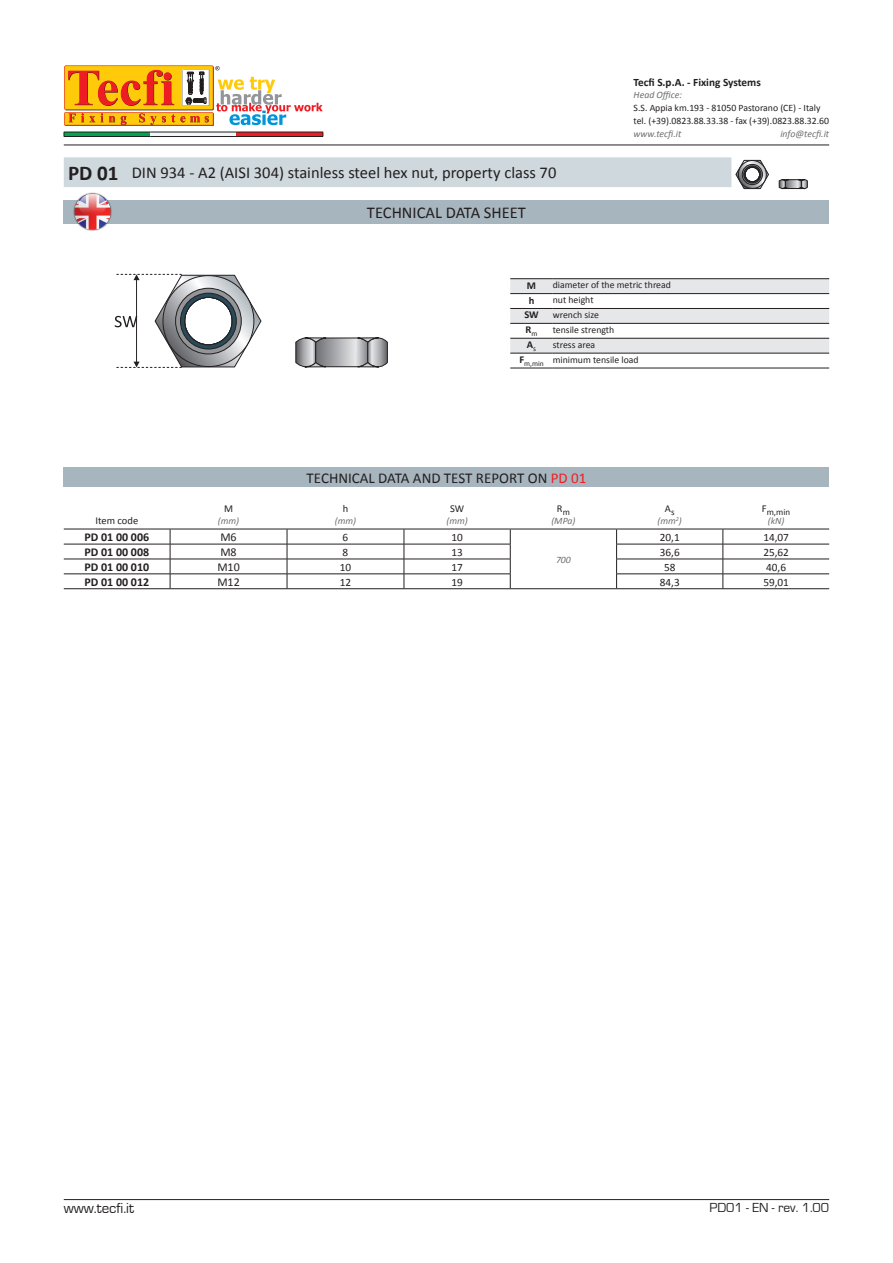
<style>
.page{position:relative;width:893px;height:1263px;background:#fff}
.page>*{position:absolute;margin:0;border:0;box-sizing:border-box;transform-origin:0 0}
.t1{font:700 21px "Calibri";color:#231f20}
.t2{font:16.5px "Calibri";color:#231f20}
.t3{font:15px "Calibri";color:#231f20}
.t4{font:15px "Eurostile";color:#231f20}
.t5{font:13.5px "Eurostile";color:#231f20}
.t6{font:700 12px "Calibri";color:#231f20}
.t7{font:12px "Calibri";color:#231f20}
.t8{font:11.25px "Calibri";color:#231f20}
.t9{font:700 11.25px "Calibri";color:#231f20}
.t10{font:10.5px "Calibri";color:#231f20}
.t11{font:700 10.5px "Calibri";color:#231f20}
.t12{font:9.75px/12.8px "Calibri";color:#231f20}
.t13{font:italic 9.75px "Calibri";color:#6c6d70}
.t14{font:9px "Calibri";color:#231f20}
.t15{font:7.5px "Calibri";color:#231f20}
.s1{color:#ee1d23}
</style>
<div class="page">
<hr style="left:64px;top:1199px;width:765px;height:1px;background:#231f20">
<div style="left:65px;top:113px;width:149px;height:13px;background:#b0491d"></div>
<svg style="left:64px;top:66px;width:259px;height:59px"></svg>
<hr style="left:64px;top:132px;width:86px;height:4px;background:#00a54f">
<hr style="left:150px;top:132px;width:87px;height:4px;background:#eff6f9">
<hr style="left:237px;top:132px;width:86px;height:4px;background:#ee1d23">
<hr style="left:64px;top:132px;width:86px;height:1px;background:#231f20">
<hr style="left:150px;top:132px;width:87px;height:1px;background:#231f20">
<hr style="left:237px;top:132px;width:86px;height:1px;background:#231f20">
<hr style="left:64px;top:136px;width:86px;height:1px;background:#231f20">
<hr style="left:150px;top:136px;width:87px;height:1px;background:#231f20">
<hr style="left:237px;top:136px;width:86px;height:1px;background:#231f20">
<hr style="left:64px;top:145px;width:765px;height:1px;background:#231f20">
<div style="left:64px;top:200px;width:765px;height:23px;background:#a7b6be"></div>
<img style="left:72px;top:192px;width:40px;height:39px">
<svg style="left:779px;top:179px;width:29px;height:11px"></svg>
<svg style="left:295px;top:337px;width:93px;height:31px;background:#a1a1a4"></svg>
<svg style="left:115px;top:274px;width:147px;height:94px"></svg>
<svg style="left:64px;top:157px;width:705px;height:32px;background:#d0d8dc"></svg>
<div style="left:64px;top:468px;width:765px;height:19px;background:#a7b6be"></div>
<svg style="left:510px;top:279px;width:319px;height:74px"></svg>
<hr style="left:510px;top:278px;width:43px;height:1px;background:#231f20">
<hr style="left:553px;top:278px;width:276px;height:1px;background:#231f20">
<hr style="left:510px;top:293px;width:43px;height:1px;background:#231f20">
<hr style="left:553px;top:293px;width:276px;height:1px;background:#231f20">
<hr style="left:510px;top:308px;width:43px;height:1px;background:#231f20">
<hr style="left:553px;top:308px;width:276px;height:1px;background:#231f20">
<hr style="left:510px;top:323px;width:43px;height:1px;background:#231f20">
<hr style="left:553px;top:323px;width:276px;height:1px;background:#231f20">
<hr style="left:510px;top:338px;width:43px;height:1px;background:#231f20">
<hr style="left:553px;top:338px;width:276px;height:1px;background:#231f20">
<hr style="left:510px;top:353px;width:43px;height:1px;background:#231f20">
<hr style="left:553px;top:353px;width:276px;height:1px;background:#231f20">
<hr style="left:510px;top:368px;width:43px;height:1px;background:#231f20">
<hr style="left:553px;top:368px;width:276px;height:1px;background:#231f20">
<hr style="left:64px;top:529px;width:106px;height:1px;background:#231f20">
<hr style="left:170px;top:529px;width:117px;height:1px;background:#231f20">
<hr style="left:287px;top:529px;width:117px;height:1px;background:#231f20">
<hr style="left:404px;top:529px;width:106px;height:1px;background:#231f20">
<hr style="left:510px;top:529px;width:107px;height:1px;background:#231f20">
<hr style="left:617px;top:529px;width:106px;height:1px;background:#231f20">
<hr style="left:723px;top:529px;width:106px;height:1px;background:#231f20">
<hr style="left:510px;top:588px;width:107px;height:1px;background:#231f20">
<hr style="left:64px;top:544px;width:106px;height:1px;background:#231f20">
<hr style="left:170px;top:544px;width:117px;height:1px;background:#231f20">
<hr style="left:287px;top:544px;width:117px;height:1px;background:#231f20">
<hr style="left:404px;top:544px;width:106px;height:1px;background:#231f20">
<hr style="left:616px;top:544px;width:107px;height:1px;background:#231f20">
<hr style="left:723px;top:544px;width:106px;height:1px;background:#231f20">
<hr style="left:64px;top:559px;width:106px;height:1px;background:#231f20">
<hr style="left:170px;top:559px;width:117px;height:1px;background:#231f20">
<hr style="left:287px;top:559px;width:117px;height:1px;background:#231f20">
<hr style="left:404px;top:559px;width:106px;height:1px;background:#231f20">
<hr style="left:616px;top:559px;width:107px;height:1px;background:#231f20">
<hr style="left:723px;top:559px;width:106px;height:1px;background:#231f20">
<hr style="left:64px;top:574px;width:106px;height:1px;background:#231f20">
<hr style="left:170px;top:574px;width:117px;height:1px;background:#231f20">
<hr style="left:287px;top:574px;width:117px;height:1px;background:#231f20">
<svg style="left:287px;top:529px;width:1px;height:59px"></svg>
<hr style="left:404px;top:574px;width:106px;height:1px;background:#231f20">
<svg style="left:404px;top:529px;width:1px;height:59px"></svg>
<svg style="left:510px;top:529px;width:1px;height:59px"></svg>
<hr style="left:616px;top:574px;width:107px;height:1px;background:#231f20">
<svg style="left:616px;top:529px;width:1px;height:59px"></svg>
<hr style="left:723px;top:574px;width:106px;height:1px;background:#231f20">
<svg style="left:723px;top:529px;width:1px;height:59px"></svg>
<hr style="left:64px;top:588px;width:106px;height:1px;background:#231f20">
<hr style="left:170px;top:588px;width:117px;height:1px;background:#231f20">
<hr style="left:287px;top:588px;width:117px;height:1px;background:#231f20">
<hr style="left:404px;top:588px;width:106px;height:1px;background:#231f20">
<hr style="left:617px;top:588px;width:106px;height:1px;background:#231f20">
<hr style="left:723px;top:588px;width:106px;height:1px;background:#231f20">
<svg style="left:170px;top:529px;width:1px;height:59px"></svg>
<p class="t1" style="left:68px;top:158px;width:52px">PD 01</p>
<p class="t2" style="left:132px;top:161px;width:426px">DIN 934 - A2 (AISI 304) stainless steel hex nut, property class 70</p>
<p class="t2" style="left:367px;top:201px;width:160px">TECHNICAL DATA SHEET</p>
<p class="t9" style="left:634px;top:74px;width:129px">Tecfi S.p.A. - Fixing Systems</p>
<p class="t13" style="left:634px;top:88px;width:50px">Head Office:</p>
<p class="t12" style="left:634px;top:101px;width:197px">S.S. Appia km.193 - 81050 Pastorano (CE) - Italy tel. (+39).0823.88.33.38 - fax (+39).0823.88.32.60</p>
<p class="t13" style="left:634px;top:127px;width:49px">www.tecfi.it</p>
<p class="t13" style="left:780px;top:127px;width:50px">info@tecfi.it</p>
<p class="t11" style="left:527px;top:278px;width:11px">M</p>
<p class="t12" style="left:553px;top:279px;width:120px">diameter of the metric thread</p>
<p class="t11" style="left:529px;top:293px;width:7px">h</p>
<p class="t12" style="left:553px;top:293px;width:42px">nut height</p>
<p class="t11" style="left:524px;top:308px;width:16px">SW</p>
<p class="t12" style="left:553px;top:308px;width:48px">wrench size</p>
<p class="t11" style="left:526px;top:322px;width:13px">R<sub>m</sub></p>
<p class="t12" style="left:553px;top:323px;width:63px">tensile strength</p>
<p class="t11" style="left:527px;top:337px;width:11px">A<sub>s</sub></p>
<p class="t12" style="left:553px;top:338px;width:44px">stress area</p>
<p class="t15" style="left:519px;top:358px;width:26px"><sup>F</sup>m,min</p>
<p class="t12" style="left:553px;top:353px;width:87px">minimum tensile load</p>
<p class="t3" style="left:307px;top:468px;width:281px">TECHNICAL DATA AND TEST REPORT ON <span class="s1">PD 01</span></p>
<p class="t10" style="left:224px;top:501px;width:10px">M</p>
<p class="t10" style="left:343px;top:501px;width:7px">h</p>
<p class="t10" style="left:450px;top:501px;width:16px">SW</p>
<p class="t10" style="left:557px;top:501px;width:14px">R<sub>m</sub></p>
<p class="t10" style="left:665px;top:501px;width:11px">A<sub>s</sub></p>
<p class="t14" style="left:762px;top:506px;width:30px"><sup>F</sup>m,min</p>
<p class="t10" style="left:96px;top:513px;width:44px">Item code</p>
<p class="t13" style="left:218px;top:514px;width:23px">(mm)</p>
<p class="t13" style="left:335px;top:514px;width:23px">(mm)</p>
<p class="t13" style="left:446px;top:514px;width:23px">(mm)</p>
<p class="t13" style="left:551px;top:514px;width:26px">(MPa)</p>
<p class="t13" style="left:657px;top:514px;width:26px">(mm<sup>2</sup>)</p>
<p class="t13" style="left:768px;top:514px;width:18px">(kN)</p>
<p class="t6" style="left:85px;top:529px;width:66px">PD 01 00 006</p>
<p class="t7" style="left:220px;top:529px;width:18px">M6</p>
<p class="t8" style="left:343px;top:529px;width:7px">6</p>
<p class="t8" style="left:451px;top:529px;width:13px">10</p>
<p class="t13" style="left:556px;top:553px;width:16px">700</p>
<p class="t8" style="left:660px;top:529px;width:21px">20,1</p>
<p class="t8" style="left:763px;top:529px;width:27px">14,07</p>
<p class="t6" style="left:85px;top:543px;width:66px">PD 01 00 008</p>
<p class="t7" style="left:220px;top:544px;width:18px">M8</p>
<p class="t8" style="left:343px;top:544px;width:7px">8</p>
<p class="t8" style="left:451px;top:544px;width:13px">13</p>
<p class="t8" style="left:660px;top:544px;width:21px">36,6</p>
<p class="t8" style="left:763px;top:544px;width:27px">25,62</p>
<p class="t6" style="left:85px;top:558px;width:66px">PD 01 00 010</p>
<p class="t7" style="left:217px;top:559px;width:24px">M10</p>
<p class="t8" style="left:340px;top:559px;width:13px">10</p>
<p class="t8" style="left:451px;top:559px;width:13px">17</p>
<p class="t8" style="left:664px;top:559px;width:13px">58</p>
<p class="t8" style="left:766px;top:559px;width:21px">40,6</p>
<p class="t6" style="left:85px;top:573px;width:66px">PD 01 00 012</p>
<p class="t7" style="left:217px;top:573px;width:24px">M12</p>
<p class="t8" style="left:340px;top:574px;width:13px">12</p>
<p class="t8" style="left:451px;top:574px;width:13px">19</p>
<p class="t8" style="left:660px;top:574px;width:21px">84,3</p>
<p class="t8" style="left:763px;top:574px;width:27px">59,01</p>
<h3 class="t4" style="left:64px;top:1200px;width:72px">www.tecfi.it</h3>
<p class="t5" style="left:709px;top:1200px;width:121px">PD01 - EN - rev. 1.00</p>
</div>
